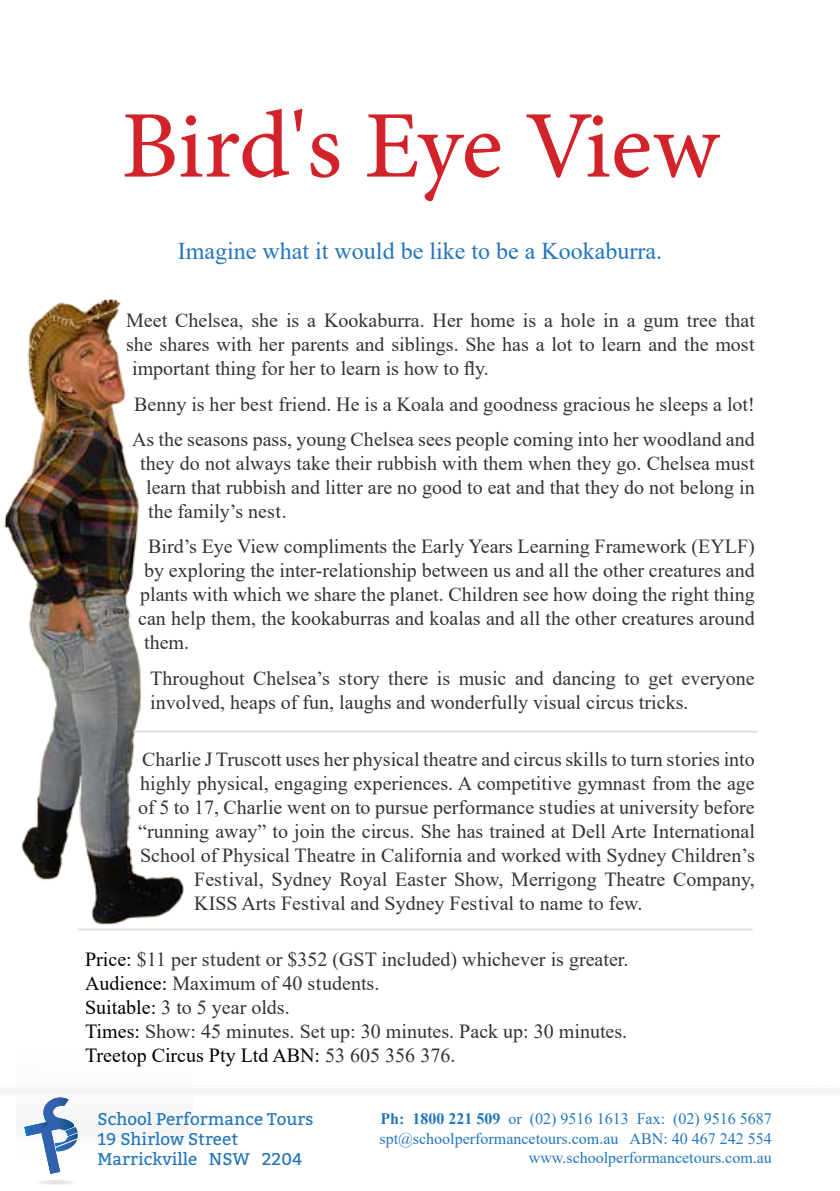
<style>
.page{position:relative;width:840px;height:1191px;background:#fff}
.page>*{position:absolute;margin:0;border:0;box-sizing:border-box;transform-origin:0 0}
.t1{font:94px "Adobe Hebrew";letter-spacing:-.01em;color:#d2232a}
.t2{font:24px "Times New Roman";color:#2276bc}
.t3{font:20px/24px "Times New Roman";color:#333}
.t4{font:17px/20px "Bitter";color:#2276bc}
.t5{font:16px/19.2px "Times New Roman";color:#2276bc;text-align:right}
.s1{color:#000}
.s2{font-weight:700}
</style>
<div class="page">
<hr style="left:78px;top:928px;width:674px;height:2px;background:#ddd">
<svg style="left:35px;top:1180px;width:42px;height:5px"></svg>
<div style="left:16px;top:1040px;width:177px;height:118px;background:#fbfbfb"></div>
<svg style="left:24px;top:1097px;width:54px;height:76px"></svg>
<hr style="left:83px;top:730px;width:674px;height:2px;background:#ddd">
<img style="left:4px;top:298px;width:218px;height:633px">
<h1 class="t1" style="left:121px;top:89px;width:598px">Bird's Eye View</h1>
<p class="t2" style="left:178px;top:234px;width:485px">Imagine what it would be like to be a Kookaburra.</p>
<p class="t3" style="left:126px;top:308px;width:630px">Meet Chelsea, she is a Kookaburra. Her home is a hole in a gum tree that</p>
<p class="t3" style="left:126px;top:332px;width:630px">she shares with her parents and siblings. She has a lot to learn and the most</p>
<p class="t3" style="left:132px;top:356px;width:358px">important thing for her to learn is how to fly.</p>
<p class="t3" style="left:132px;top:385px;width:624px;line-height:35.4px">Benny is her best friend. He is a Koala and goodness gracious he sleeps a lot!<br>As the seasons pass, young Chelsea sees people coming into her woodland and</p>
<p class="t3" style="left:146px;top:450px;width:610px;text-align:justify;text-indent:-6px">they do not always take their rubbish with them when they go. Chelsea must learn that rubbish and litter are no good to eat and that they do not belong in the family’s nest.</p>
<p class="t3" style="left:148px;top:534px;width:608px">Bird’s Eye View compliments the Early Years Learning Framework (EYLF)</p>
<p class="t3" style="left:144px;top:558px;width:612px">by exploring the inter-relationship between us and all the other creatures and</p>
<p class="t3" style="left:140px;top:582px;width:616px">plants with which we share the planet. Children see how doing the right thing</p>
<p class="t3" style="left:138px;top:606px;width:618px">can help them, the kookaburras and koalas and all the other creatures around</p>
<p class="t3" style="left:144px;top:630px;width:46px">them.</p>
<p class="t3" style="left:150px;top:665px;width:606px">Throughout Chelsea’s story there is music and dancing to get everyone involved, heaps of fun, laughs and wonderfully visual circus tricks.</p>
<p class="t3" style="left:142px;top:747px;width:614px">Charlie J Truscott uses her physical theatre and circus skills to turn stories into</p>
<p class="t3" style="left:140px;top:771px;width:616px">highly physical, engaging experiences. A competitive gymnast from the age</p>
<p class="t3" style="left:138px;top:795px;width:618px">of 5 to 17, Charlie went on to pursue performance studies at university before</p>
<p class="t3" style="left:138px;top:819px;width:618px">“running away” to join the circus. She has trained at Dell Arte International</p>
<p class="t3" style="left:140px;top:843px;width:616px">School of Physical Theatre in California and worked with Sydney Children’s</p>
<p class="t3" style="left:194px;top:867px;width:562px">Festival, Sydney Royal Easter Show, Merrigong Theatre Company,</p>
<p class="t3" style="left:194px;top:891px;width:449px">KISS Arts Festival and Sydney Festival to name to few.</p>
<p class="t3" style="left:85px;top:946px;width:544px"><span class="s1">Price:</span> $11 per student or $352 (GST included) whichever is greater.<br><span class="s1">Audience:</span> Maximum of 40 students.<br><span class="s1">Suitable:</span> 3 to 5 year olds.<br><span class="s1">Times:</span> Show: 45 minutes. Set up: 30 minutes. Pack up: 30 minutes.<br><span class="s1">Treetop Circus Pty Ltd ABN:</span> 53 605 356 376.</p>
<p class="t4" style="left:97px;top:1108px;width:217px">School Performance Tours<br>19 Shirlow Street<br>Marrickville NSW 2204</p>
<p class="t5" style="left:379px;top:1108px;width:394px"><span class="s2">Ph: 1800 221 509</span> or (02) 9516 1613 Fax: (02) 9516 5687 spt@schoolperformancetours.com.au ABN: 40 467 242 554 www.schoolperformancetours.com.au</p>
</div>
